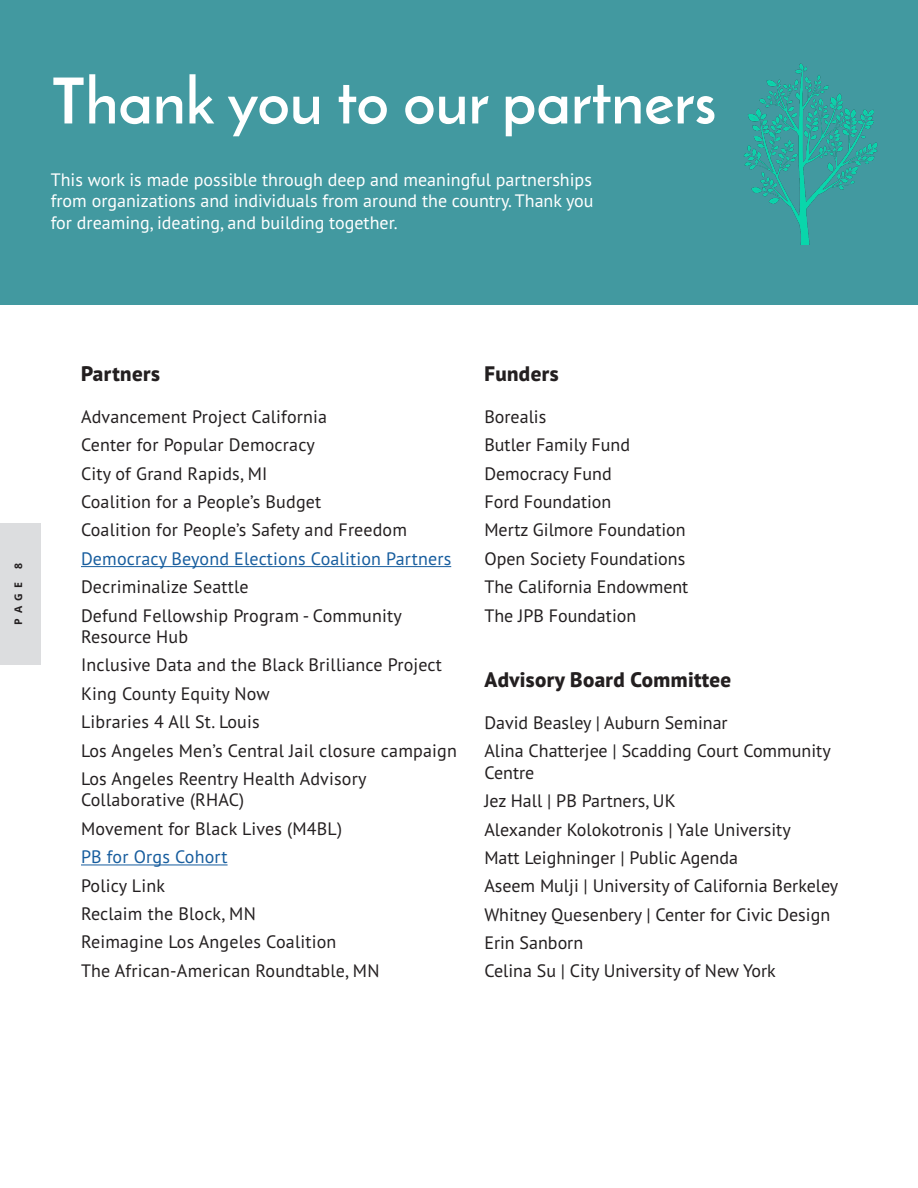
<style>
.page{position:relative;width:918px;height:1188px;background:#fff}
.page>*{position:absolute;margin:0;border:0;box-sizing:border-box;transform-origin:0 0}
.t1{font:700 63px "Josefin Sans";color:#fff}
.t2{font:800 21px "PT Sans Pro";letter-spacing:.02em;color:#231f20}
.t3{font:18px/21.6px "PT Sans Pro";color:#231f20}
.t4{font:18px/21.6px "PT Sans Pro";color:#fff;text-align:justify}
.t5{font:18px "PT Sans Pro";letter-spacing:.01em;color:#175d9e}
.t6{font:700 10.5px "Open Sans";color:#231f20}
</style>
<div class="page">
<div style="left:0;top:0;width:918px;height:305px;background:#4299a0"></div>
<img style="left:744px;top:63px;width:134px;height:181px">
<hr style="left:81px;top:566px;width:370px;height:1px;background:#175d9e">
<hr style="left:81px;top:865px;width:147px;height:1px;background:#175d9e">
<div style="left:0;top:523px;width:41px;height:142px;background:#dcdddf"></div>
<p class="t1" style="left:51px;top:62px;width:667px">Thank you to our partners</p>
<p class="t4" style="left:51px;top:168px;width:544px">This work is made possible through deep and meaningful partnerships from organizations and individuals from around the country. Thank you for dreaming, ideating, and building together.</p>
<p class="t6" style="left:11px;top:569px;width:7px;rotate:-90deg">8</p>
<p class="t6" style="left:11px;top:625px;width:45px;rotate:-90deg">PAGE</p>
<p class="t2" style="left:81px;top:360px;width:80px">Partners</p>
<p class="t3" style="left:81px;top:405px;width:248px">Advancement Project California</p>
<p class="t3" style="left:81px;top:434px;width:235px">Center for Popular Democracy</p>
<p class="t3" style="left:81px;top:462px;width:188px">City of Grand Rapids, MI</p>
<p class="t3" style="left:81px;top:491px;width:242px">Coalition for a People’s Budget</p>
<p class="t3" style="left:81px;top:519px;width:328px">Coalition for People’s Safety and Freedom</p>
<p class="t5" style="left:81px;top:547px;width:372px">Democracy Beyond Elections Coalition Partners</p>
<p class="t3" style="left:81px;top:576px;width:169px">Decriminalize Seattle</p>
<p class="t3" style="left:81px;top:604px;width:322px">Defund Fellowship Program - Community<br>Resource Hub</p>
<p class="t3" style="left:81px;top:654px;width:363px">Inclusive Data and the Black Brilliance Project</p>
<p class="t3" style="left:81px;top:682px;width:190px">King County Equity Now</p>
<p class="t3" style="left:81px;top:711px;width:180px">Libraries 4 All St. Louis</p>
<p class="t3" style="left:81px;top:739px;width:377px">Los Angeles Men’s Central Jail closure campaign</p>
<p class="t3" style="left:81px;top:767px;width:287px">Los Angeles Reentry Health Advisory<br>Collaborative (RHAC)</p>
<p class="t3" style="left:81px;top:817px;width:263px">Movement for Black Lives (M4BL)</p>
<p class="t5" style="left:81px;top:845px;width:148px">PB for Orgs Cohort</p>
<p class="t3" style="left:81px;top:874px;width:85px">Policy Link</p>
<p class="t3" style="left:81px;top:902px;width:176px">Reclaim the Block, MN</p>
<p class="t3" style="left:81px;top:931px;width:257px">Reimagine Los Angeles Coalition</p>
<p class="t3" style="left:81px;top:959px;width:300px">The African-American Roundtable, MN</p>
<p class="t2" style="left:484px;top:360px;width:76px">Funders</p>
<p class="t3" style="left:484px;top:405px;width:64px">Borealis</p>
<p class="t3" style="left:484px;top:434px;width:147px">Butler Family Fund</p>
<p class="t3" style="left:484px;top:462px;width:129px">Democracy Fund</p>
<p class="t3" style="left:484px;top:491px;width:129px">Ford Foundation</p>
<p class="t3" style="left:484px;top:519px;width:203px">Mertz Gilmore Foundation</p>
<p class="t3" style="left:484px;top:547px;width:202px">Open Society Foundations</p>
<p class="t3" style="left:484px;top:576px;width:206px">The California Endowment</p>
<p class="t3" style="left:484px;top:604px;width:153px">The JPB Foundation</p>
<p class="t2" style="left:484px;top:666px;width:248px">Advisory Board Committee</p>
<p class="t3" style="left:484px;top:711px;width:245px">David Beasley | Auburn Seminar</p>
<p class="t3" style="left:484px;top:740px;width:348px">Alina Chatterjee | Scadding Court Community<br>Centre</p>
<p class="t3" style="left:484px;top:790px;width:193px">Jez Hall | PB Partners, UK</p>
<p class="t3" style="left:484px;top:818px;width:308px">Alexander Kolokotronis | Yale University</p>
<p class="t3" style="left:484px;top:846px;width:255px">Matt Leighninger | Public Agenda</p>
<p class="t3" style="left:484px;top:875px;width:355px">Aseem Mulji | University of California Berkeley</p>
<p class="t3" style="left:484px;top:903px;width:347px">Whitney Quesenbery | Center for Civic Design</p>
<p class="t3" style="left:484px;top:932px;width:100px">Erin Sanborn</p>
<p class="t3" style="left:484px;top:960px;width:293px">Celina Su | City University of New York</p>
</div>
